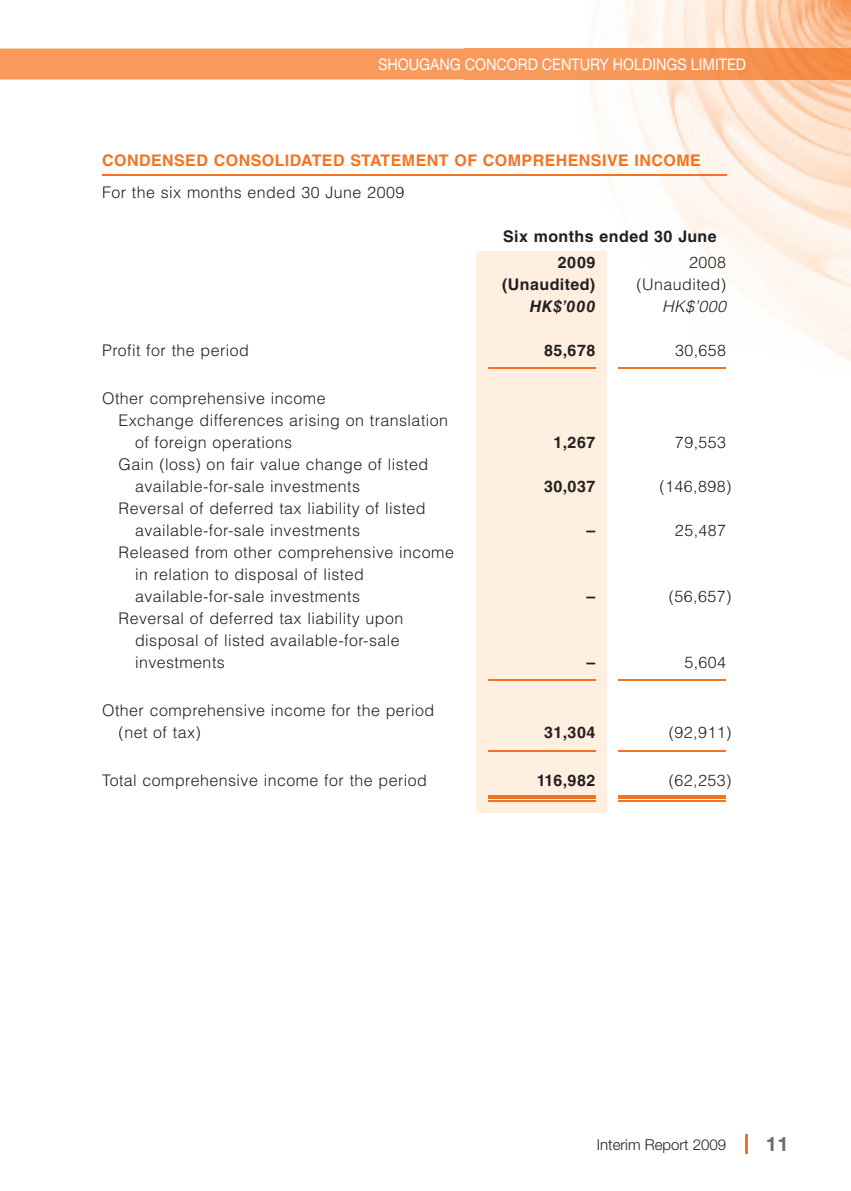
<style>
.page{position:relative;width:851px;height:1191px;background:#fff}
.page>*{position:absolute;margin:0;border:0;box-sizing:border-box;transform-origin:0 0}
.t1{font:700 20px "Helvetica Neue LT Std";color:#6c6d70}
.t2{font:300 16px/22px "Helvetica LT Std";letter-spacing:.03em;color:#231f20}
.t3{font:700 16px/26px "Helvetica LT Std";letter-spacing:.03em;color:#231f20}
.t4{font:700 16px "Helvetica LT Std";letter-spacing:.03em;color:#f47321}
.t5{font:16px "Helvetica Neue LT Std";color:#fff;scale:.9 1}
.t6{font:italic 700 16px "Helvetica LT Std";color:#231f20}
.t7{font:italic 300 16px "Helvetica LT Std";color:#231f20}
.t8{font:300 15px "Helvetica Neue LT Std";color:#231f20}
</style>
<div class="page">
<img style="left:464px;top:0;width:386px;height:368px">
<div style="left:0;top:49px;width:464px;height:31px;background:#f89a5b"></div>
<img style="left:464px;top:49px;width:386px;height:31px">
<hr style="left:745px;top:1134px;width:2px;height:20px;background:#f47321">
<hr style="left:102px;top:175px;width:624px;height:1px;background:#f47321">
<div style="left:476px;top:251px;width:131px;height:561px;background:#feefe1"></div>
<hr style="left:487px;top:368px;width:108px;height:1px;background:#f47321">
<hr style="left:618px;top:368px;width:108px;height:1px;background:#f47321">
<hr style="left:487px;top:680px;width:108px;height:1px;background:#f47321">
<hr style="left:618px;top:680px;width:108px;height:1px;background:#f47321">
<hr style="left:487px;top:750px;width:108px;height:1px;background:#f47321">
<hr style="left:618px;top:750px;width:108px;height:1px;background:#f47321">
<hr style="left:487px;top:795px;width:108px;height:3px;background:#f47321">
<hr style="left:487px;top:800px;width:108px;height:1px;background:#f47321">
<hr style="left:618px;top:795px;width:108px;height:3px;background:#f47321">
<hr style="left:618px;top:800px;width:108px;height:1px;background:#f47321">
<p class="t5" style="left:378px;top:55px;width:410px">SHOUGANG CONCORD CENTURY HOLDINGS LIMITED</p>
<p class="t4" style="left:102px;top:155px;width:600px">CONDENSED CONSOLIDATED STATEMENT OF COMPREHENSIVE INCOME</p>
<p class="t2" style="left:102px;top:183px;width:303px">For the six months ended 30 June 2009</p>
<p class="t3" style="left:557px;top:225px;width:160px;text-indent:-55px">Six months ended 30 June<br>2009</p>
<p class="t2" style="left:689px;top:253px;width:38px">2008</p>
<p class="t3" style="left:502px;top:273px;width:95px">(Unaudited)</p>
<p class="t2" style="left:636px;top:275px;width:91px">(Unaudited)</p>
<p class="t6" style="left:530px;top:297px;width:67px">HK$’000</p>
<p class="t7" style="left:662px;top:300px;width:66px">HK$’000</p>
<p class="t2" style="left:102px;top:341px;width:148px">Profit for the period</p>
<p class="t3" style="left:544px;top:339px;width:53px">85,678</p>
<p class="t2" style="left:675px;top:341px;width:53px">30,658</p>
<p class="t2" style="left:102px;top:389px;width:225px">Other comprehensive income</p>
<p class="t2" style="left:118px;top:411px;width:331px">Exchange differences arising on translation</p>
<p class="t2" style="left:135px;top:433px;width:159px">of foreign operations</p>
<p class="t3" style="left:553px;top:431px;width:43px">1,267</p>
<p class="t2" style="left:675px;top:433px;width:53px">79,553</p>
<p class="t2" style="left:135px;top:455px;width:295px;text-indent:-16px">Gain (loss) on fair value change of listed available-for-sale investments</p>
<p class="t3" style="left:544px;top:475px;width:53px">30,037</p>
<p class="t2" style="left:659px;top:477px;width:74px">(146,898)</p>
<p class="t2" style="left:135px;top:499px;width:292px;text-indent:-16px">Reversal of deferred tax liability of listed available-for-sale investments</p>
<p class="t2" style="left:135px;top:543px;width:320px;text-indent:-16px">Released from other comprehensive income in relation to disposal of listed available-for-sale investments</p>
<p class="t2" style="left:135px;top:609px;width:270px;text-indent:-16px">Reversal of deferred tax liability upon disposal of listed available-for-sale investments</p>
<p class="t2" style="left:118px;top:701px;width:317px;text-indent:-16px">Other comprehensive income for the period (net of tax)</p>
<p class="t3" style="left:586px;top:519px;width:10px">–</p>
<p class="t2" style="left:675px;top:521px;width:53px">25,487</p>
<p class="t3" style="left:586px;top:585px;width:10px">–</p>
<p class="t2" style="left:668px;top:587px;width:64px">(56,657)</p>
<p class="t3" style="left:586px;top:651px;width:10px">–</p>
<p class="t2" style="left:684px;top:653px;width:43px">5,604</p>
<p class="t3" style="left:544px;top:721px;width:53px">31,304</p>
<p class="t2" style="left:668px;top:723px;width:64px">(92,911)</p>
<p class="t2" style="left:102px;top:771px;width:326px">Total comprehensive income for the period</p>
<p class="t3" style="left:536px;top:769px;width:60px">116,982</p>
<p class="t2" style="left:668px;top:771px;width:64px">(62,253)</p>
<p class="t8" style="left:596px;top:1135px;width:131px">Interim Report 2009</p>
<p class="t1" style="left:765px;top:1132px;width:24px">11</p>
</div>
